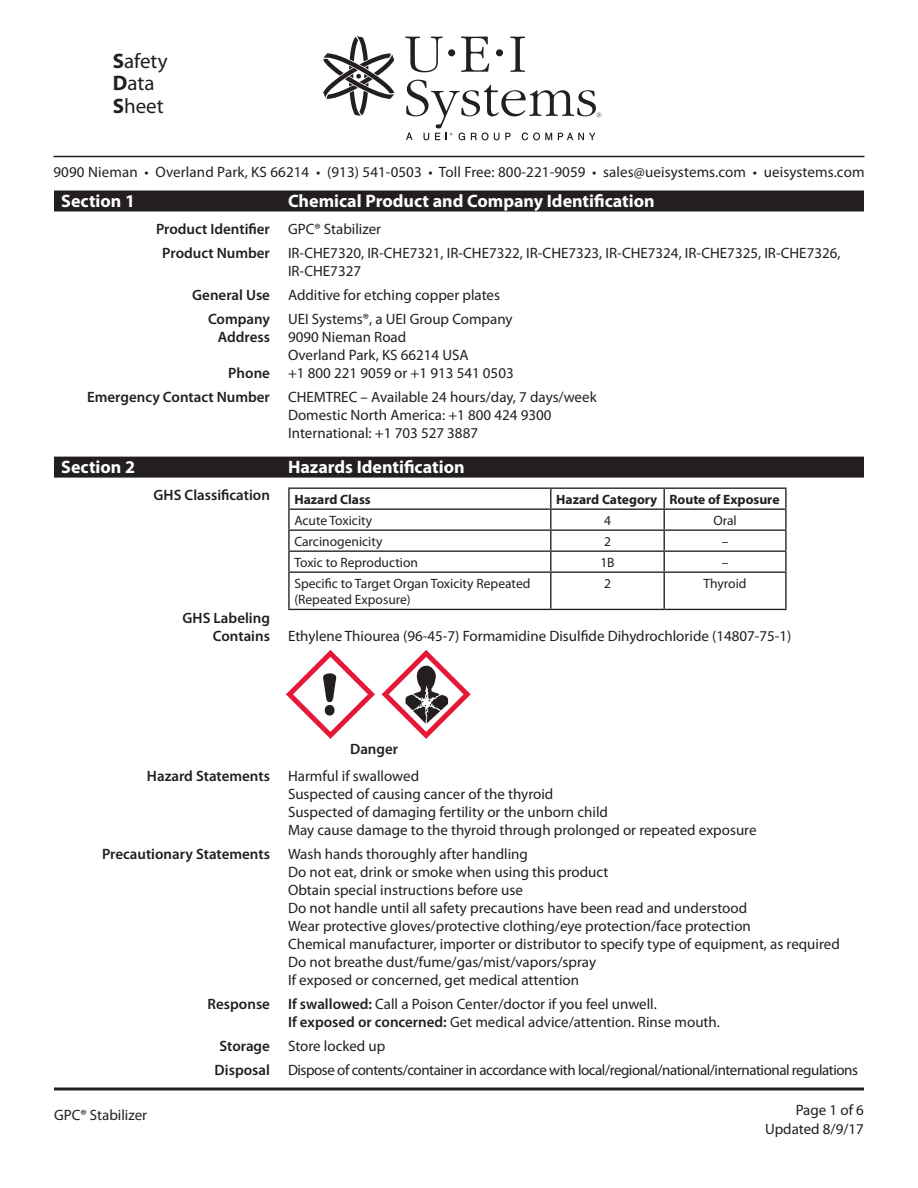
<style>
.page{position:relative;width:918px;height:1188px;background:#fff}
.page>*{position:absolute;margin:0;border:0;box-sizing:border-box;transform-origin:0 0}
.t1{font:21px/22.5px "Myriad Pro";color:#231f20}
.White_Header_Black_R{font:700 18px "Myriad Pro";color:#fff}
.t2{font:15px/18px "Myriad Pro";color:#231f20}
.t3{font:15px "Myriad Pro";letter-spacing:-.03em;color:#231f20}
.t4{font:600 15px "Myriad Pro";color:#231f20}
.t5{font:13.5px/16.2px "Myriad Pro";color:#231f20}
.t6{font:700 13.5px "Myriad Pro";color:#231f20}
.s1{font-weight:700}
.s2{font-weight:400}
.s3{font-weight:600}
</style>
<div class="page">
<hr style="left:54px;top:1087px;width:810px;height:3px;background:#231f20">
<svg style="left:323px;top:36px;width:71px;height:80px"></svg>
<div style="left:448px;top:49px;width:7px;height:7px;background:#231f20;border-radius:50%"></div>
<div style="left:496px;top:49px;width:7px;height:7px;background:#231f20;border-radius:50%"></div>
<svg style="left:405px;top:37px;width:38px;height:35px"></svg>
<svg style="left:461px;top:37px;width:28px;height:35px"></svg>
<svg style="left:510px;top:37px;width:15px;height:35px"></svg>
<svg style="left:406px;top:80px;width:195px;height:60px"></svg>
<hr style="left:54px;top:156px;width:810px;height:1px;background:#231f20">
<div style="left:54px;top:190px;width:810px;height:22px;background:#231f20"></div>
<div style="left:54px;top:457px;width:810px;height:21px;background:#231f20"></div>
<svg style="left:286px;top:650px;width:89px;height:89px"></svg>
<svg style="left:382px;top:650px;width:89px;height:89px"></svg>
<hr style="left:288px;top:488px;width:263px;height:1px;background:#231f20">
<hr style="left:551px;top:488px;width:113px;height:1px;background:#231f20">
<hr style="left:664px;top:488px;width:123px;height:1px;background:#231f20">
<hr style="left:288px;top:508px;width:263px;height:2px;background:#231f20">
<hr style="left:551px;top:508px;width:113px;height:2px;background:#231f20">
<hr style="left:664px;top:508px;width:123px;height:2px;background:#231f20">
<hr style="left:288px;top:529px;width:263px;height:2px;background:#231f20">
<hr style="left:551px;top:529px;width:113px;height:2px;background:#231f20">
<hr style="left:664px;top:529px;width:123px;height:2px;background:#231f20">
<hr style="left:288px;top:550px;width:263px;height:2px;background:#231f20">
<svg style="left:288px;top:489px;width:2px;height:82px"></svg>
<hr style="left:551px;top:550px;width:113px;height:2px;background:#231f20">
<svg style="left:550px;top:489px;width:1px;height:82px"></svg>
<hr style="left:664px;top:550px;width:123px;height:2px;background:#231f20">
<svg style="left:664px;top:489px;width:1px;height:82px"></svg>
<svg style="left:785px;top:489px;width:2px;height:82px"></svg>
<hr style="left:288px;top:571px;width:263px;height:2px;background:#231f20">
<hr style="left:288px;top:573px;width:2px;height:36px;background:#231f20">
<hr style="left:551px;top:571px;width:113px;height:2px;background:#231f20">
<hr style="left:550px;top:573px;width:1px;height:36px;background:#231f20">
<hr style="left:664px;top:571px;width:123px;height:2px;background:#231f20">
<hr style="left:664px;top:573px;width:1px;height:36px;background:#231f20">
<hr style="left:785px;top:573px;width:2px;height:36px;background:#231f20">
<hr style="left:288px;top:609px;width:263px;height:1px;background:#231f20">
<hr style="left:551px;top:609px;width:113px;height:1px;background:#231f20">
<hr style="left:664px;top:609px;width:123px;height:1px;background:#231f20">
<p class="t1" style="left:113px;top:49px;width:56px"><span class="s1">S</span>afety<br><span class="s1">D</span>ata<br><span class="s1">S</span>heet</p>
<p class="t2" style="left:53px;top:162px;width:813px">9090 Nieman • Overland Park, KS 66214 • (913) 541-0503 • Toll Free: 800-221-9059 • sales@ueisystems.com • ueisystems.com</p>
<p class="White_Header_Black_R" style="left:61px;top:189px;width:75px">Section 1</p>
<p class="White_Header_Black_R" style="left:288px;top:189px;width:368px">Chemical Product and Company Identification</p>
<p class="t4" style="left:156px;top:219px;width:227px">Product Identifier <span class="s2">GPC® Stabilizer</span></p>
<p class="t2" style="left:288px;top:244px;width:554px;text-indent:-126px"><span class="s3">Product Number</span> IR-CHE7320, IR-CHE7321, IR-CHE7322, IR-CHE7323, IR-CHE7324, IR-CHE7325, IR-CHE7326,<br>IR-CHE7327</p>
<p class="t2" style="left:192px;top:286px;width:309px"><span class="s3">General Use</span> Additive for etching copper plates</p>
<p class="t2" style="left:208px;top:310px;width:306px"><span class="s3">Company</span> UEI Systems®, a UEI Group Company</p>
<p class="t2" style="left:218px;top:328px;width:190px"><span class="s3">Address</span> 9090 Nieman Road</p>
<p class="t2" style="left:288px;top:346px;width:182px">Overland Park, KS 66214 USA</p>
<p class="t2" style="left:228px;top:364px;width:287px"><span class="s3">Phone</span> +1 800 221 9059 or +1 913 541 0503</p>
<p class="t2" style="left:288px;top:388px;width:310px;text-indent:-201px"><span class="s3">Emergency Contact Number</span> CHEMTREC – Available 24 hours/day, 7 days/week<br>Domestic North America: +1 800 424 9300<br>International: +1 703 527 3887</p>
<p class="White_Header_Black_R" style="left:61px;top:455px;width:75px">Section 2</p>
<p class="White_Header_Black_R" style="left:288px;top:455px;width:178px">Hazards Identification</p>
<p class="t4" style="left:154px;top:486px;width:118px">GHS Classification</p>
<p class="t6" style="left:294px;top:490px;width:78px">Hazard Class</p>
<p class="t6" style="left:556px;top:490px;width:103px">Hazard Category</p>
<p class="t6" style="left:670px;top:490px;width:111px">Route of Exposure</p>
<p class="t5" style="left:294px;top:512px;width:79px">Acute Toxicity</p>
<p class="t5" style="left:604px;top:512px;width:8px">4</p>
<p class="t5" style="left:713px;top:512px;width:25px">Oral</p>
<p class="t5" style="left:294px;top:533px;width:90px">Carcinogenicity</p>
<p class="t5" style="left:604px;top:533px;width:8px">2</p>
<p class="t5" style="left:722px;top:533px;width:8px">–</p>
<p class="t5" style="left:294px;top:554px;width:125px">Toxic to Reproduction</p>
<p class="t5" style="left:600px;top:554px;width:16px">1B</p>
<p class="t5" style="left:722px;top:554px;width:8px">–</p>
<p class="t5" style="left:294px;top:575px;width:238px">Specific to Target Organ Toxicity Repeated (Repeated Exposure)</p>
<p class="t5" style="left:604px;top:575px;width:8px">2</p>
<p class="t5" style="left:704px;top:575px;width:44px">Thyroid</p>
<p class="t4" style="left:183px;top:609px;width:89px">GHS Labeling</p>
<p class="t2" style="left:213px;top:627px;width:580px"><span class="s3">Contains</span> Ethylene Thiourea (96-45-7) Formamidine Disulfide Dihydrochloride (14807-75-1)</p>
<p class="t4" style="left:350px;top:739px;width:50px">Danger</p>
<p class="t2" style="left:288px;top:766px;width:470px;text-indent:-141px"><span class="s3">Hazard Statements</span> Harmful if swallowed<br>Suspected of causing cancer of the thyroid<br>Suspected of damaging fertility or the unborn child<br>May cause damage to the thyroid through prolonged or repeated exposure</p>
<p class="t2" style="left:288px;top:844px;width:553px;text-indent:-186px"><span class="s3">Precautionary Statements</span> Wash hands thoroughly after handling<br>Do not eat, drink or smoke when using this product<br>Obtain special instructions before use<br>Do not handle until all safety precautions have been read and understood<br>Wear protective gloves/protective clothing/eye protection/face protection<br>Chemical manufacturer, importer or distributor to specify type of equipment, as required Do not breathe dust/fume/gas/mist/vapors/spray<br>If exposed or concerned, get medical attention</p>
<p class="t2" style="left:288px;top:994px;width:434px;text-indent:-80px"><span class="s3">Response If swallowed:</span> Call a Poison Center/doctor if you feel unwell.<br><span class="s3">If exposed or concerned:</span> Get medical advice/attention. Rinse mouth.</p>
<p class="t2" style="left:219px;top:1036px;width:167px"><span class="s3">Storage</span> Store locked up</p>
<p class="t3" style="left:215px;top:1060px;width:645px"><span class="s3">Disposal</span> Dispose of contents/container in accordance with local/regional/national/international regulations</p>
<p class="t2" style="left:765px;top:1099px;width:100px;line-height:19.5px;text-align:right">Page 1 of 6<br>Updated 8/9/17</p>
<p class="t2" style="left:54px;top:1106px;width:95px">GPC® Stabilizer</p>
</div>
